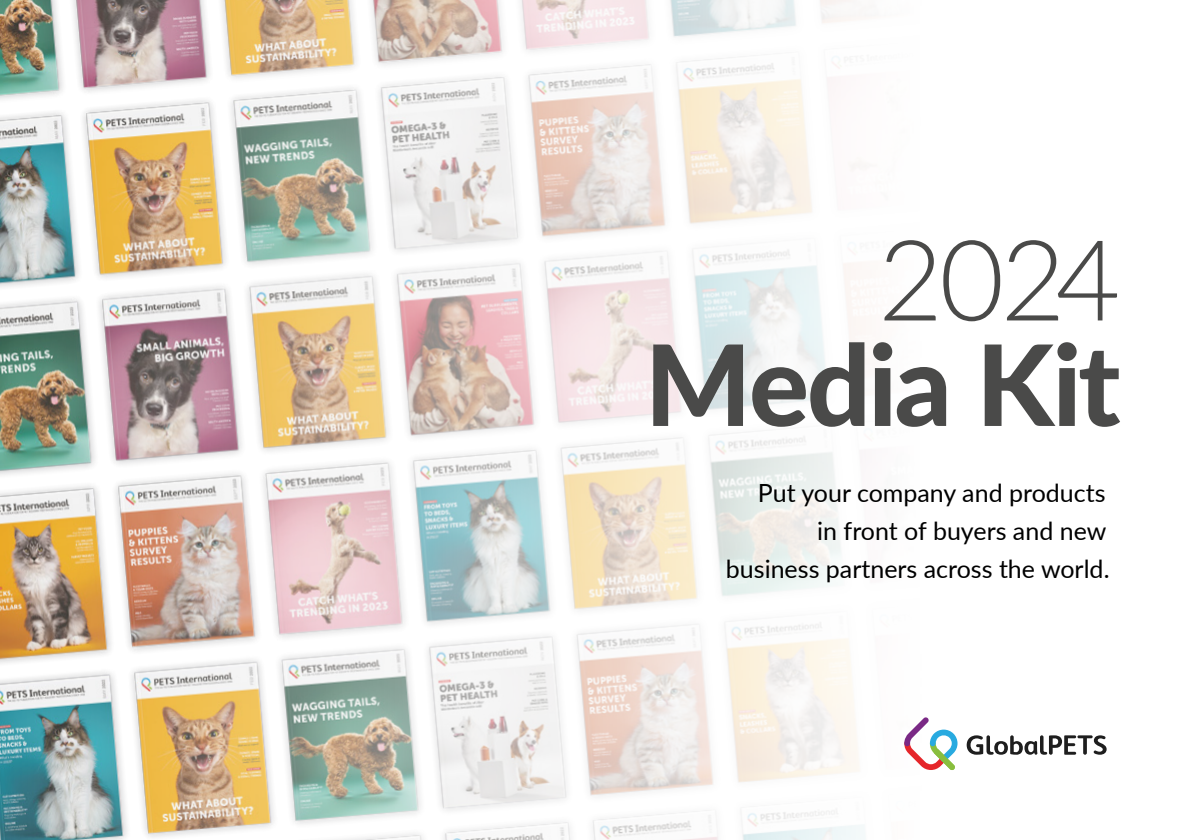
<style>
.page{position:relative;width:1191px;height:840px;background:#fff}
.page>*{position:absolute;margin:0;border:0;box-sizing:border-box;transform-origin:0 0}
.t1{font:800 112px "Lato";letter-spacing:-.025em;color:#4a4a49}
.t2{font:300 112px "Lato";color:#4a4a49}
.t3{font:25px/38.4px "Lato";color:#000;text-align:right}
</style>
<div class="page">
<img style="left:0;top:0;width:1107px;height:839px">
<svg style="left:904px;top:717px;width:53px;height:52px"></svg>
<svg style="left:966px;top:735px;width:140px;height:19px"></svg>
<h1 class="t2" style="left:878px;top:202px;width:244px">2024</h1>
<h1 class="t1" style="left:645px;top:301px;width:477px">Media Kit</h1>
<p class="t3" style="left:726px;top:472px;width:385px">Put your company and products<br>in front of buyers and new business partners across the world.</p>
</div>
